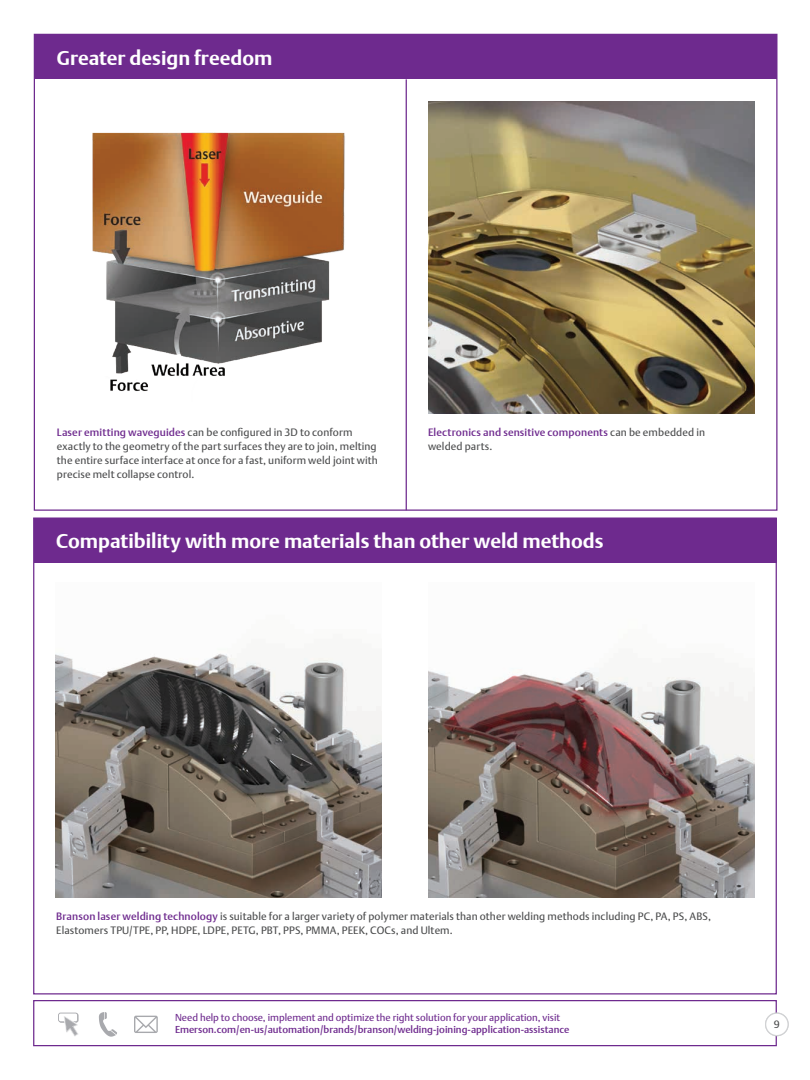
<style>
.page{position:relative;width:810px;height:1080px;background:#fff}
.page>*{position:absolute;margin:0;border:0;box-sizing:border-box;transform-origin:0 0}
.t1{font:700 20px "DTL Argo T";color:#fff}
.t2{font:10.62px/13.8px "DTL Argo T";letter-spacing:.01em;color:#4b4c4d}
.t3{font:500 10.62px/13.8px "DTL Argo T";letter-spacing:.01em;color:#6e2a8e}
.t4{font:500 10px "DTL Argo T";color:#6e2a8e}
.t5{font:10px "DTL Argo T";color:#6e2a8e}
.s1{font-weight:500;color:#6e2a8e}
.s2{font-weight:400;color:#4b4c4d}
</style>
<div class="page">
<svg style="left:99px;top:1012px;width:18px;height:25px"></svg>
<svg style="left:134px;top:1016px;width:24px;height:17px"></svg>
<svg style="left:58px;top:1013px;width:21px;height:23px"></svg>
<div style="left:33px;top:1000px;width:744px;height:46px;border:1px solid #6e2a8e"></div>
<div style="left:766px;top:1013px;width:22px;height:23px;background:#fff;border-radius:50%"></div>
<div style="left:765px;top:1013px;width:24px;height:23px;border:1px solid #d1d2d4;border-radius:50%"></div>
<div style="left:34px;top:518px;width:742px;height:45px;background:#6e2a8e"></div>
<div style="left:34px;top:34px;width:743px;height:45px;background:#6e2a8e"></div>
<hr style="left:406px;top:79px;width:1px;height:431px;background:#6e2a8e">
<img style="left:92px;top:132px;width:253px;height:259px">
<img style="left:428px;top:102px;width:326px;height:312px">
<img style="left:428px;top:670px;width:326px;height:228px">
<img style="left:56px;top:653px;width:326px;height:245px">
<h1 class="t1" style="left:57px;top:46px;width:217px">Greater design freedom</h1>
<p class="t2" style="left:57px;top:426px;width:323px"><span class="s1">Laser emitting waveguides</span> can be configured in 3D to conform exactly to the geometry of the part surfaces they are to join, melting the entire surface interface at once for a fast, uniform weld joint with precise melt collapse control.</p>
<p class="t3" style="left:428px;top:426px;width:279px">Electronics and sensitive components <span class="s2">can be embedded in welded parts.</span></p>
<h1 class="t1" style="left:56px;top:529px;width:549px">Compatibility with more materials than other weld methods</h1>
<p class="t2" style="left:56px;top:909px;width:656px"><span class="s1">Branson laser welding technology</span> is suitable for a larger variety of polymer materials than other welding methods including PC, PA, PS, ABS,<br>Elastomers TPU/TPE, PP, HDPE, LDPE, PETG, PBT, PPS, PMMA, PEEK, COCs, and Ultem.</p>
<p class="t5" style="left:175px;top:1011px;width:387px">Need help to choose, implement and optimize the right solution for your application, visit</p>
<p class="t4" style="left:175px;top:1024px;width:396px">Emerson.com/en-us/automation/brands/branson/welding-joining-application-assistance</p>
<p class="t2" style="left:774px;top:1018px;width:7px">9</p>
</div>
